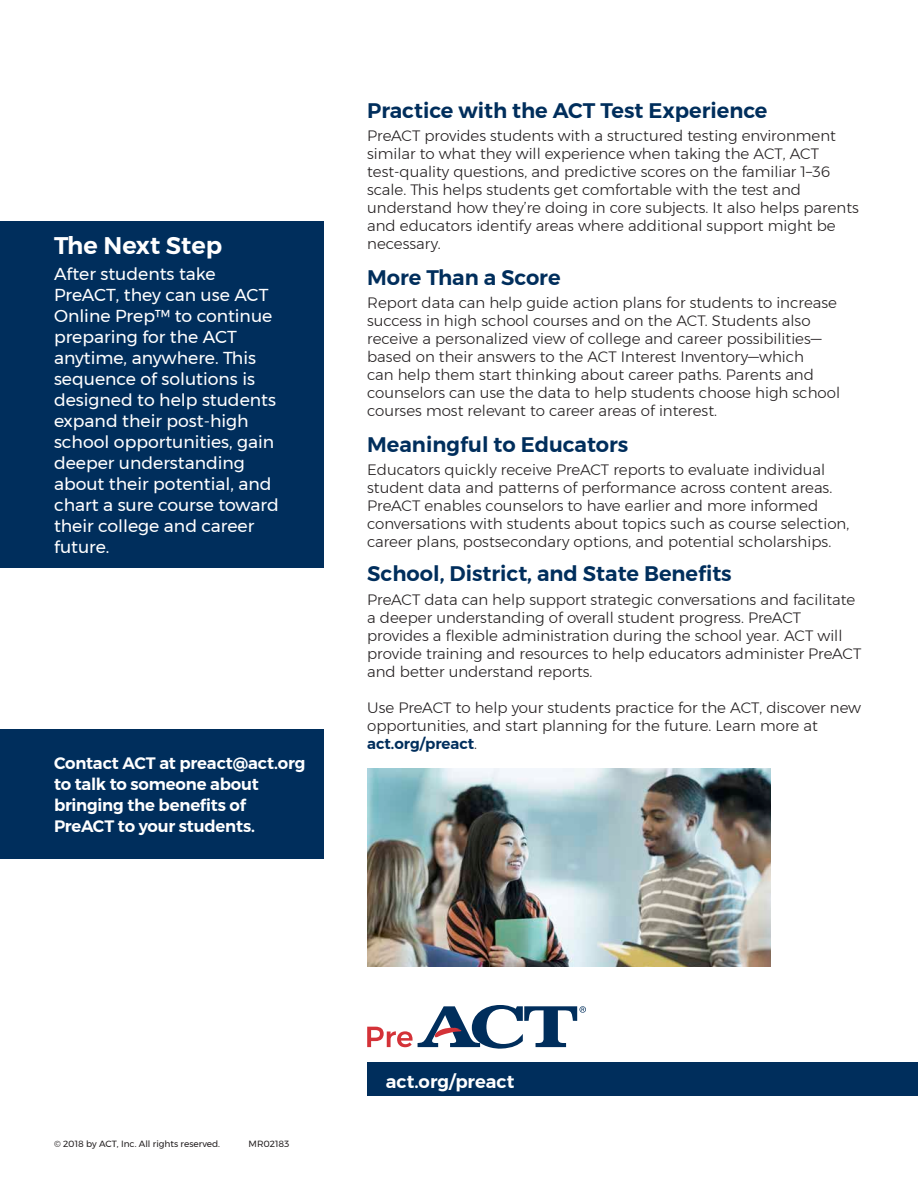
<style>
.page{position:relative;width:918px;height:1188px;background:#fff}
.page>*{position:absolute;margin:0;border:0;box-sizing:border-box;transform-origin:0 0}
.Subhead{font:600 24px "Montserrat";color:#fff}
.Subhead-2{font:600 21px "Montserrat";color:#002e5c}
.t1{font:600 18px "Montserrat";color:#fff}
.text{font:17.25px/21px "Montserrat";color:#fff}
.text-2{font:600 16.5px/21px "Montserrat";letter-spacing:-.01em;color:#fff}
.text-3{font:300 15px/18px "Montserrat";color:#231f20}
.t2{font:9px "Montserrat";color:#231f20}
.s1{font-weight:600;color:#002e5c}
</style>
<div class="page">
<div style="left:367px;top:1062px;width:551px;height:34px;background:#002e5c"></div>
<div style="left:0;top:729px;width:324px;height:130px;background:#002e5c"></div>
<svg style="left:367px;top:1005px;width:219px;height:44px"></svg>
<img style="left:367px;top:768px;width:403px;height:198px">
<div style="left:0;top:221px;width:324px;height:347px;background:#002e5c"></div>
<p class="Subhead" style="left:54px;top:226px;width:170px">The Next Step</p>
<p class="text" style="left:54px;top:264px;width:226px">After students take<br>PreACT, they can use ACT<br>Online Prep™ to continue preparing for the ACT anytime, anywhere. This sequence of solutions is designed to help students expand their post-high school opportunities, gain deeper understanding about their potential, and chart a sure course toward their college and career future.</p>
<p class="text-2" style="left:54px;top:753px;width:253px">Contact ACT at preact@act.org to talk to someone about bringing the benefits of<br>PreACT to your students.</p>
<p class="Subhead-2" style="left:367px;top:93px;width:402px">Practice with the ACT Test Experience</p>
<p class="text-3" style="left:367px;top:126px;width:493px">PreACT provides students with a structured testing environment similar to what they will experience when taking the ACT, ACT test-quality questions, and predictive scores on the familiar 1–36 scale. This helps students get comfortable with the test and understand how they’re doing in core subjects. It also helps parents and educators identify areas where additional support might be necessary.</p>
<p class="Subhead-2" style="left:367px;top:261px;width:195px">More Than a Score</p>
<p class="text-3" style="left:367px;top:293px;width:475px">Report data can help guide action plans for students to increase success in high school courses and on the ACT. Students also receive a personalized view of college and career possibilities— based on their answers to the ACT Interest Inventory—which<br>can help them start thinking about career paths. Parents and counselors can use the data to help students choose high school courses most relevant to career areas of interest.</p>
<p class="Subhead-2" style="left:367px;top:428px;width:263px">Meaningful to Educators</p>
<p class="text-3" style="left:367px;top:461px;width:484px">Educators quickly receive PreACT reports to evaluate individual student data and patterns of performance across content areas.<br>PreACT enables counselors to have earlier and more informed conversations with students about topics such as course selection, career plans, postsecondary options, and potential scholarships.</p>
<p class="Subhead-2" style="left:367px;top:557px;width:366px">School, District, and State Benefits</p>
<p class="text-3" style="left:367px;top:590px;width:496px">PreACT data can help support strategic conversations and facilitate a deeper understanding of overall student progress. PreACT provides a flexible administration during the school year. ACT will provide training and resources to help educators administer PreACT and better understand reports.</p>
<p class="text-3" style="left:367px;top:698px;width:495px">Use PreACT to help your students practice for the ACT, discover new opportunities, and start planning for the future. Learn more at <span class="s1">act.org/preact</span>.</p>
<p class="t2" style="left:54px;top:1137px;width:168px">© 2018 by ACT, Inc. All rights reserved.</p>
<p class="t2" style="left:249px;top:1137px;width:42px">MR02183</p>
<p class="t1" style="left:386px;top:1068px;width:130px">act.org/preact</p>
</div>
